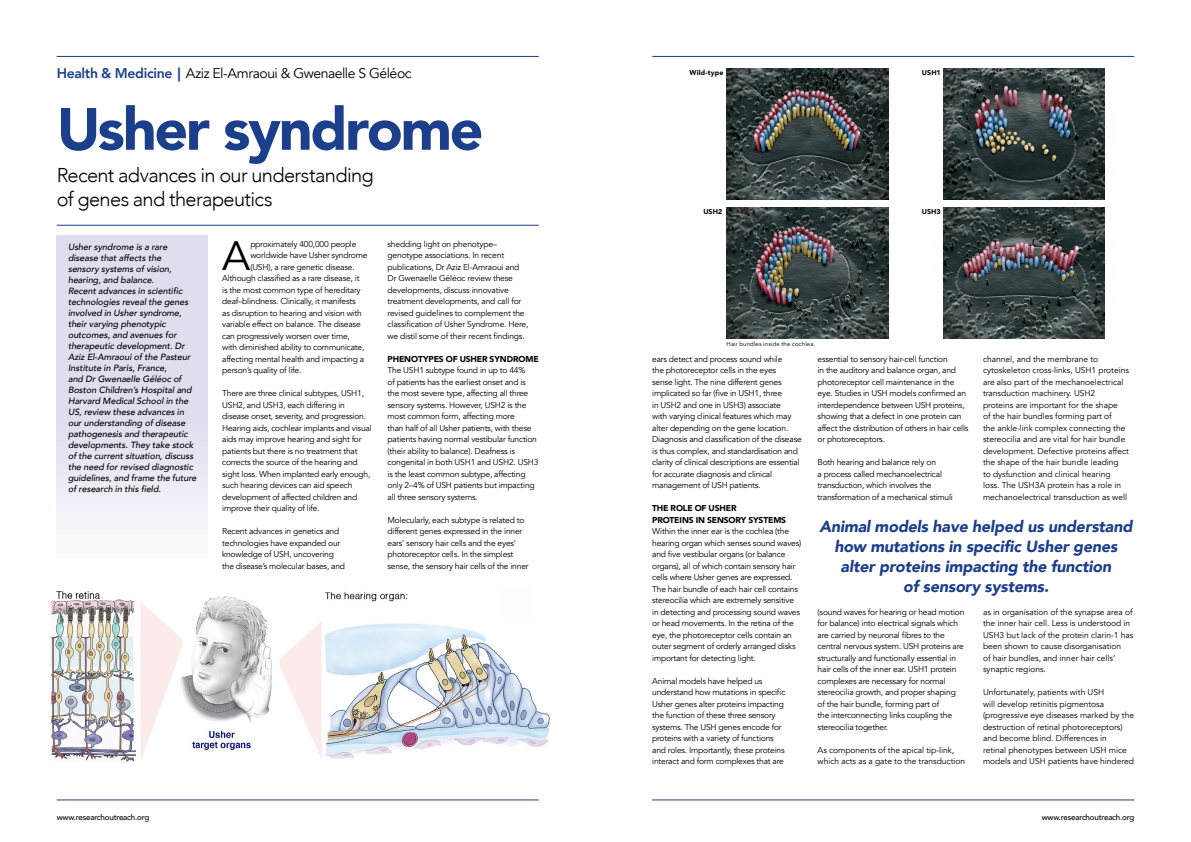
<style>
.page{position:relative;width:1191px;height:842px;background:#fff}
.page>*{position:absolute;margin:0;border:0;box-sizing:border-box;transform-origin:0 0}
.t1{font:900 59px "Avenir";letter-spacing:-.04em;color:#1c3f8b}
.t2{font:41px "Avenir";color:#000}
.t3{font:300 20px/24px "Avenir";letter-spacing:-.035em;color:#000}
.t4{font:italic 900 16px/20px "Avenir";letter-spacing:-.01em;color:#1c3f8b;text-align:center}
.t5{font:14px "Avenir";letter-spacing:-.035em;color:#000}
.t6{font:italic 500 9px/11px "Avenir";letter-spacing:-.005em;color:#000}
.t7{font:8.5px/11.5px "Avenir";letter-spacing:-.025em;color:#000}
.t8{font:8.5px/11.5px "Avenir";letter-spacing:-.005em;color:#000}
.t9{font:900 8.5px/11.5px "Avenir";letter-spacing:-.01em;color:#000}
.t10{font:500 8px "Avenir";letter-spacing:-.025em;color:#000}
.t11{font:900 7px "Avenir";letter-spacing:.015em;color:#000}
.t12{font:6px "Avenir";letter-spacing:.025em;color:#000}
.s1{font-weight:800;color:#1c3f8b}
.s2{font-weight:900;color:#1c3f8b}
</style>
<div class="page">
<hr style="left:57px;top:800px;width:482px;height:1px;background:#1c3f8b">
<hr style="left:652px;top:800px;width:482px;height:1px;background:#1c3f8b">
<hr style="left:652px;top:56px;width:482px;height:1px;background:#1c3f8b">
<hr style="left:57px;top:56px;width:482px;height:1px;background:#1c3f8b">
<hr style="left:57px;top:225px;width:482px;height:1px;background:#1c3f8b">
<div style="left:57px;top:235px;width:151px;height:329px;background:linear-gradient(to bottom,#d6d6eb,#f3f3f9)"></div>
<img style="left:726px;top:208px;width:162px;height:131px">
<img style="left:943px;top:207px;width:162px;height:132px">
<img style="left:726px;top:68px;width:162px;height:132px">
<img style="left:943px;top:68px;width:162px;height:132px">
<img style="left:50px;top:592px;width:500px;height:170px">
<div style="left:40px;top:584px;width:72px;height:16px;background:#fff"></div>
<img style="left:56px;top:591px;width:44px;height:8px">
<h3 class="t5" style="left:57px;top:65px;width:356px"><span class="s1">Health &amp; Medicine</span><span class="s2">︱</span> Aziz El-Amraoui &amp; Gwenaelle S Géléoc</h3>
<h1 class="t1" style="left:57px;top:79px;width:428px">Usher syndrome</h1>
<h3 class="t3" style="left:57px;top:163px;width:318px">Recent advances in our understanding of genes and therapeutics</h3>
<p class="t6" style="left:68px;top:241px;width:130px">Usher syndrome is a rare disease that affects the<br>sensory systems of vision, hearing, and balance.<br>Recent advances in scientific technologies reveal the genes involved in Usher syndrome, their varying phenotypic outcomes, and avenues for therapeutic development. Dr<br>Aziz El-Amraoui of the Pasteur<br>Institute in Paris, France,<br>and Dr Gwenaelle Géléoc of<br>Boston Children’s Hospital and<br>Harvard Medical School in the<br>US, review these advances in our understanding of disease pathogenesis and therapeutic developments. They take stock of the current situation, discuss the need for revised diagnostic guidelines, and frame the future of research in this field.</p>
<h2 class="t2" style="left:222px;top:231px;width:30px">A</h2>
<p class="t7" style="left:250px;top:238px;width:108px">pproximately 400,000 people</p>
<p class="t7" style="left:387px;top:238px;width:142px">shedding light on phenotype– genotype associations. In recent publications, Dr Aziz El-Amraoui and Dr Gwenaelle Géléoc review these developments, discuss innovative treatment developments, and call for revised guidelines to complement the classification of Usher Syndrome. Here, we distil some of their recent findings.</p>
<p class="t9" style="left:387px;top:353px;width:153px">PHENOTYPES OF USHER SYNDROME</p>
<p class="t7" style="left:387px;top:365px;width:152px">The USH1 subtype found in up to 44%<br>of patients has the earliest onset and is the most severe type, affecting all three sensory systems. However, USH2 is the most common form, affecting more<br>than half of all Usher patients, with these patients having normal vestibular function (their ability to balance). Deafness is congenital in both USH1 and USH2. USH3 is the least common subtype, affecting only 2–4% of USH patients but impacting all three sensory systems.</p>
<p class="t7" style="left:387px;top:514px;width:143px">Molecularly, each subtype is related to different genes expressed in the inner ears’ sensory hair cells and the eyes’ photoreceptor cells. In the simplest sense, the sensory hair cells of the inner</p>
<p class="t7" style="left:250px;top:250px;width:119px">worldwide have Usher syndrome</p>
<p class="t7" style="left:250px;top:261px;width:106px">(USH), a rare genetic disease.</p>
<p class="t7" style="left:222px;top:273px;width:139px">Although classified as a rare disease, it</p>
<p class="t7" style="left:222px;top:284px;width:140px">is the most common type of hereditary</p>
<p class="t7" style="left:222px;top:296px;width:135px">deaf–blindness. Clinically, it manifests</p>
<p class="t7" style="left:222px;top:307px;width:141px">as disruption to hearing and vision with</p>
<p class="t7" style="left:222px;top:319px;width:140px">variable effect on balance. The disease</p>
<p class="t7" style="left:222px;top:330px;width:129px">can progressively worsen over time,</p>
<p class="t7" style="left:222px;top:342px;width:144px">with diminished ability to communicate,</p>
<p class="t7" style="left:222px;top:353px;width:143px">affecting mental health and impacting a</p>
<p class="t7" style="left:222px;top:365px;width:81px">person’s quality of life.</p>
<p class="t7" style="left:222px;top:388px;width:151px">There are three clinical subtypes, USH1, USH2, and USH3, each differing in disease onset, severity, and progression.<br>Hearing aids, cochlear implants and visual aids may improve hearing and sight for patients but there is no treatment that corrects the source of the hearing and sight loss. When implanted early enough, such hearing devices can aid speech development of affected children and improve their quality of life.</p>
<p class="t7" style="left:222px;top:526px;width:124px">Recent advances in genetics and technologies have expanded our knowledge of USH, uncovering the disease’s molecular bases, and</p>
<p class="t11" style="left:689px;top:67px;width:35px">Wild-type</p>
<p class="t11" style="left:922px;top:67px;width:20px">USH1</p>
<p class="t11" style="left:703px;top:206px;width:20px">USH2</p>
<p class="t11" style="left:921px;top:206px;width:20px">USH3</p>
<p class="t12" style="left:726px;top:340px;width:90px">Hair bundles inside the cochlea.</p>
<p class="t7" style="left:652px;top:353px;width:151px">ears detect and process sound while<br>the photoreceptor cells in the eyes<br>sense light. The nine different genes implicated so far (five in USH1, three<br>in USH2 and one in USH3) associate<br>with varying clinical features which may alter depending on the gene location.<br>Diagnosis and classification of the disease is thus complex, and standardisation and clarity of clinical descriptions are essential for accurate diagnosis and clinical management of USH patients.</p>
<p class="t9" style="left:652px;top:502px;width:135px">THE ROLE OF USHER<br>PROTEINS IN SENSORY SYSTEMS</p>
<p class="t7" style="left:652px;top:526px;width:151px">Within the inner ear is the cochlea (the hearing organ which senses sound waves) and five vestibular organs (or balance organs), all of which contain sensory hair cells where Usher genes are expressed.<br>The hair bundle of each hair cell contains stereocilia which are extremely sensitive in detecting and processing sound waves or head movements. In the retina of the eye, the photoreceptor cells contain an outer segment of orderly arranged disks important for detecting light.</p>
<p class="t7" style="left:652px;top:675px;width:135px">Animal models have helped us understand how mutations in specific Usher genes alter proteins impacting the function of these three sensory systems. The USH genes encode for proteins with a variety of functions and roles. Importantly, these proteins interact and form complexes that are</p>
<p class="t7" style="left:817px;top:353px;width:152px">essential to sensory hair-cell function<br>in the auditory and balance organ, and photoreceptor cell maintenance in the eye. Studies in USH models confirmed an interdependence between USH proteins, showing that a defect in one protein can affect the distribution of others in hair cells or photoreceptors.</p>
<p class="t7" style="left:817px;top:457px;width:137px">Both hearing and balance rely on<br>a process called mechanoelectrical transduction, which involves the transformation of a mechanical stimuli</p>
<p class="t8" style="left:983px;top:353px;width:147px">channel, and the membrane to cytoskeleton cross-links, USH1 proteins are also part of the mechanoelectrical transduction machinery. USH2<br>proteins are important for the shape<br>of the hair bundles forming part of<br>the ankle-link complex connecting the stereocilia and are vital for hair bundle development. Defective proteins affect the shape of the hair bundle leading<br>to dysfunction and clinical hearing loss. The USH3A protein has a role in mechanoelectrical transduction as well</p>
<h3 class="t4" style="left:819px;top:517px;width:315px">Animal models have helped us understand how mutations in specific Usher genes alter proteins impacting the function<br>of sensory systems.</h3>
<p class="t7" style="left:817px;top:606px;width:148px">(sound waves for hearing or head motion for balance) into electrical signals which are carried by neuronal fibres to the central nervous system. USH proteins are structurally and functionally essential in hair cells of the inner ear. USH1 protein complexes are necessary for normal stereocilia growth, and proper shaping of the hair bundle, forming part of<br>the interconnecting links coupling the stereocilia together.</p>
<p class="t8" style="left:817px;top:744px;width:149px">As components of the apical tip-link, which acts as a gate to the transduction</p>
<p class="t8" style="left:983px;top:606px;width:152px">as in organisation of the synapse area of the inner hair cell. Less is understood in USH3 but lack of the protein clarin-1 has been shown to cause disorganisation<br>of hair bundles, and inner hair cells’ synaptic regions.</p>
<p class="t8" style="left:983px;top:687px;width:152px">Unfortunately, patients with USH<br>will develop retinitis pigmentosa (progressive eye diseases marked by the destruction of retinal photoreceptors) and become blind. Differences in<br>retinal phenotypes between USH mice models and USH patients have hindered</p>
<p class="t10" style="left:57px;top:810px;width:94px">www.researchoutreach.org</p>
<p class="t10" style="left:1041px;top:810px;width:94px">www.researchoutreach.org</p>
</div>
